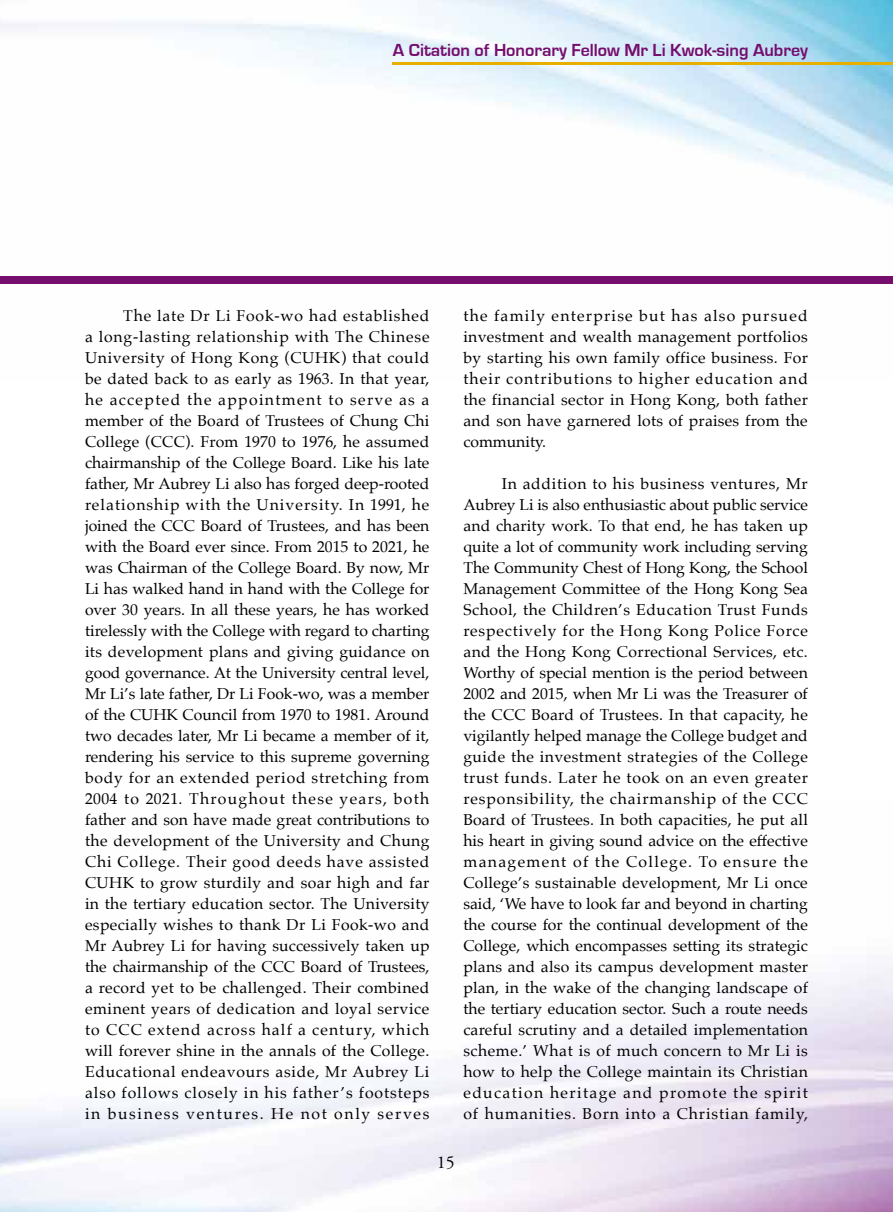
<style>
.page{position:relative;width:893px;height:1212px;background:#fff}
.page>*{position:absolute;margin:0;border:0;box-sizing:border-box;transform-origin:0 0}
.t1{font:700 18px "Eurostile";color:#750e6d}
.t2{font:18px "Adobe Garamond Pro";color:#000}
.t3{font:15.75px/21px "Palatino";letter-spacing:.06em;color:#000;text-align:justify}
</style>
<div class="page">
<img style="left:0;top:0;width:893px;height:284px">
<hr style="left:392px;top:62px;width:501px;height:3px;background:#e7af00">
<div style="left:0;top:276px;width:893px;height:7px;background:#750e6d"></div>
<p class="t1" style="left:393px;top:40px;width:416px">A Citation of Honorary Fellow Mr Li Kwok-sing Aubrey</p>
<p class="t3" style="left:85px;top:305px;width:346px;text-indent:38px">The late Dr Li Fook-wo had established a long-lasting relationship with The Chinese University of Hong Kong (CUHK) that could be dated back to as early as 1963. In that year, he accepted the appointment to serve as a member of the Board of Trustees of Chung Chi College (CCC). From 1970 to 1976, he assumed chairmanship of the College Board. Like his late father, Mr Aubrey Li also has forged deep-rooted relationship with the University. In 1991, he joined the CCC Board of Trustees, and has been with the Board ever since. From 2015 to 2021, he was Chairman of the College Board. By now, Mr Li has walked hand in hand with the College for over 30 years. In all these years, he has worked tirelessly with the College with regard to charting its development plans and giving guidance on good governance. At the University central level, Mr Li’s late father, Dr Li Fook-wo, was a member of the CUHK Council from 1970 to 1981. Around two decades later, Mr Li became a member of it, rendering his service to this supreme governing body for an extended period stretching from 2004 to 2021. Throughout these years, both father and son have made great contributions to the development of the University and Chung Chi College. Their good deeds have assisted CUHK to grow sturdily and soar high and far in the tertiary education sector. The University especially wishes to thank Dr Li Fook-wo and Mr Aubrey Li for having successively taken up the chairmanship of the CCC Board of Trustees, a record yet to be challenged. Their combined eminent years of dedication and loyal service to CCC extend across half a century, which will forever shine in the annals of the College.<br>Educational endeavours aside, Mr Aubrey Li also follows closely in his father’s footsteps in business ventures. He not only serves</p>
<p class="t3" style="left:463px;top:305px;width:346px">the family enterprise but has also pursued investment and wealth management portfolios by starting his own family office business. For their contributions to higher education and the financial sector in Hong Kong, both father and son have garnered lots of praises from the community.</p>
<p class="t3" style="left:463px;top:473px;width:346px;text-indent:38px">In addition to his business ventures, Mr Aubrey Li is also enthusiastic about public service and charity work. To that end, he has taken up quite a lot of community work including serving The Community Chest of Hong Kong, the School Management Committee of the Hong Kong Sea School, the Children’s Education Trust Funds respectively for the Hong Kong Police Force and the Hong Kong Correctional Services, etc.<br>Worthy of special mention is the period between 2002 and 2015, when Mr Li was the Treasurer of the CCC Board of Trustees. In that capacity, he vigilantly helped manage the College budget and guide the investment strategies of the College trust funds. Later he took on an even greater responsibility, the chairmanship of the CCC Board of Trustees. In both capacities, he put all his heart in giving sound advice on the effective management of the College. To ensure the College’s sustainable development, Mr Li once said, ‘We have to look far and beyond in charting the course for the continual development of the College, which encompasses setting its strategic plans and also its campus development master plan, in the wake of the changing landscape of the tertiary education sector. Such a route needs careful scrutiny and a detailed implementation scheme.’ What is of much concern to Mr Li is how to help the College maintain its Christian education heritage and promote the spirit of humanities. Born into a Christian family,</p>
<p class="t2" style="left:437px;top:1151px;width:19px">15</p>
</div>
